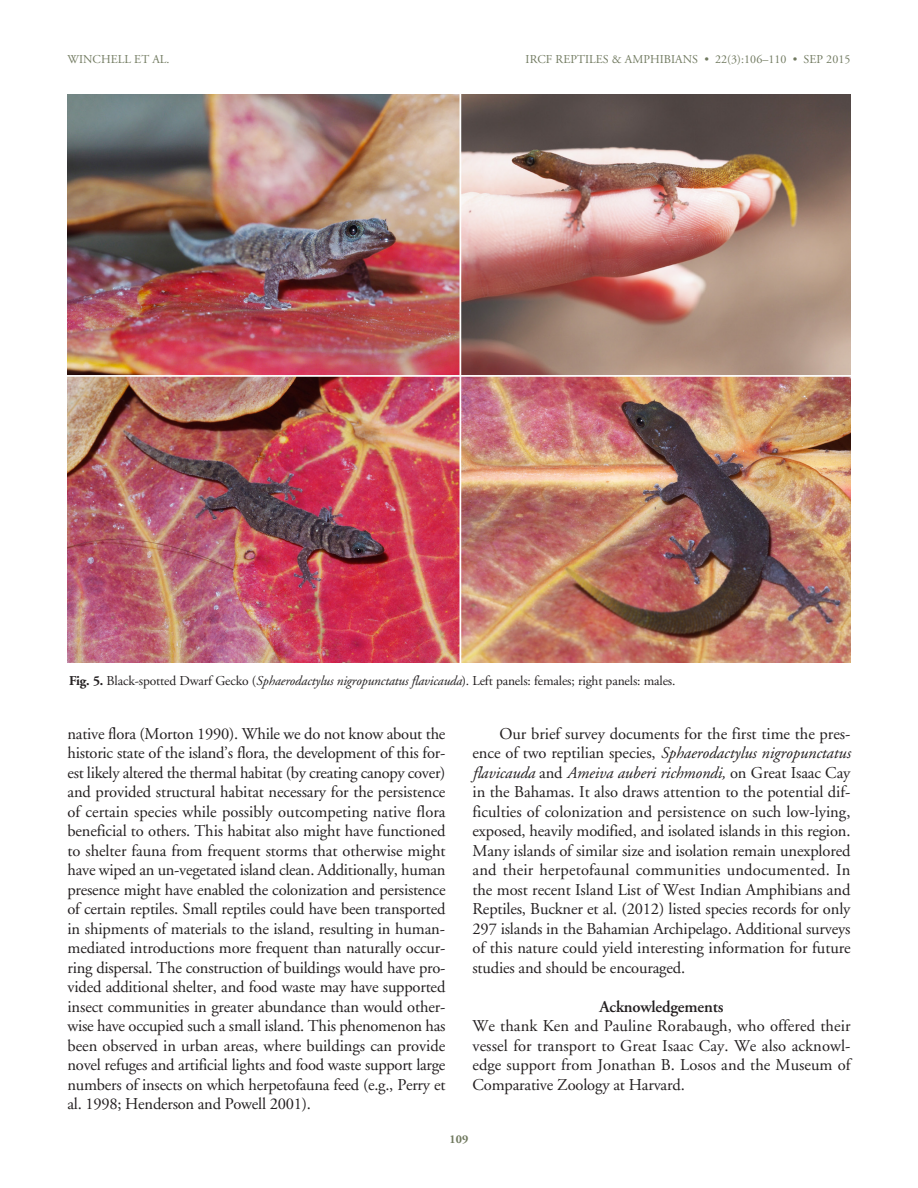
<style>
.page{position:relative;width:918px;height:1188px;background:#fff}
.page>*{position:absolute;margin:0;border:0;box-sizing:border-box;transform-origin:0 0}
.TEXT{font:16.5px/19.5px "Adobe Garamond";letter-spacing:-.01em;color:#231f20;text-align:justify}
.SUBhead{font:600 16.5px "Adobe Garamond";letter-spacing:-.01em;color:#231f20}
.Figure_Caption{font:13.5px "Adobe Garamond";letter-spacing:-.01em;color:#231f20}
.Running_Head_RIGHT{font:12px "Adobe Garamond";letter-spacing:.005em;color:#717a60}
.Running_Head_LEFT{font:12px "Adobe Garamond";letter-spacing:.005em;color:#717a60}
.t1{font:700 12px "Adobe Garamond";color:#717a60}
.s1{font-weight:700}
.s2{font-style:italic}
</style>
<div class="page">
<img style="left:68px;top:94px;width:782px;height:569px">
<p class="Running_Head_LEFT" style="left:68px;top:53px;width:104px">WINCHELL ET AL.</p>
<p class="Running_Head_RIGHT" style="left:526px;top:53px;width:326px">IRCF REPTILES &amp; AMPHIBIANS • 22(3):106–110 • SEP 2015</p>
<p class="Figure_Caption" style="left:69px;top:674px;width:608px"><span class="s1">Fig. 5.</span> Black-spotted Dwarf Gecko (<span class="s2">Sphaerodactylus nigropunctatus flavicauda</span>). Left panels: females; right panels: males.</p>
<p class="TEXT" style="left:68px;top:724px;width:380px">native flora (Morton 1990). While we do not know about the historic state of the island’s flora, the development of this for&shy;est likely altered the thermal habitat (by creating canopy cover) and provided structural habitat necessary for the persistence of certain species while possibly outcompeting native flora beneficial to others. This habitat also might have functioned to shelter fauna from frequent storms that otherwise might have wiped an un-vegetated island clean. Additionally, human presence might have enabled the colonization and persistence of certain reptiles. Small reptiles could have been transported in shipments of materials to the island, resulting in human&shy;mediated introductions more frequent than naturally occur&shy;ring dispersal. The construction of buildings would have pro&shy;vided additional shelter, and food waste may have supported insect communities in greater abundance than would other&shy;wise have occupied such a small island. This phenomenon has been observed in urban areas, where buildings can provide novel refuges and artificial lights and food waste support large numbers of insects on which herpetofauna feed (e.g., Perry et al. 1998; Henderson and Powell 2001).</p>
<p class="TEXT" style="left:472px;top:724px;width:380px;text-indent:27px">Our brief survey documents for the first time the pres&shy;ence of two reptilian species, <span class="s2">Sphaerodactylus nigropunctatus flavicauda</span> and <span class="s2">Ameiva auberi richmondi,</span> on Great Isaac Cay in the Bahamas. It also draws attention to the potential dif&shy;ficulties of colonization and persistence on such low-lying, exposed, heavily modified, and isolated islands in this region.<br>Many islands of similar size and isolation remain unexplored and their herpetofaunal communities undocumented. In the most recent Island List of West Indian Amphibians and Reptiles, Buckner et al. (2012) listed species records for only 297 islands in the Bahamian Archipelago. Additional surveys of this nature could yield interesting information for future studies and should be encouraged.</p>
<p class="SUBhead" style="left:599px;top:997px;width:126px">Acknowledgements</p>
<p class="TEXT" style="left:472px;top:1016px;width:380px">We thank Ken and Pauline Rorabaugh, who offered their vessel for transport to Great Isaac Cay. We also acknowl&shy;edge support from Jonathan B. Losos and the Museum of Comparative Zoology at Harvard.</p>
<p class="t1" style="left:450px;top:1132px;width:20px">109</p>
</div>
